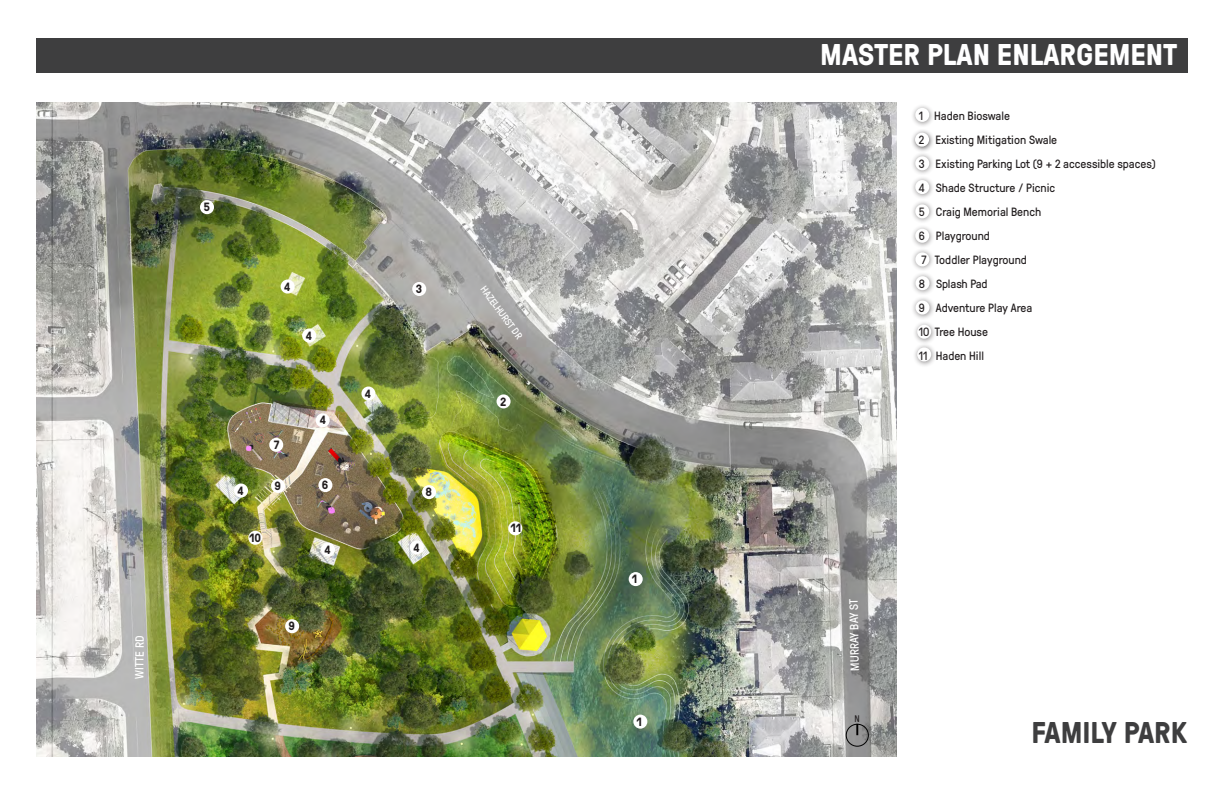
<style>
.page{position:relative;width:1224px;height:792px;background:#fff}
.page>*{position:absolute;margin:0;border:0;box-sizing:border-box;transform-origin:0 0}
.t1{font:700 30px "GT Pressura";color:#fff}
.t2{font:700 30px "GT Pressura";color:#3e3e3f}
.t3{font:12px "GT Pressura";color:#231f20}
.t4{font:700 12px "GT Pressura";color:#231f20}
.t5{font:12px "GT Pressura";color:#fff}
.t6{font:10px "GT Pressura";color:#fff}
.t7{font:9.6px "GT Pressura";color:#231f20}
</style>
<div class="page">
<img style="left:36px;top:103px;width:861px;height:653px">
<div style="left:911px;top:103px;width:24px;height:25px;background:#231f20;opacity:.75"></div>
<div style="left:915px;top:108px;width:14px;height:14px;background:#fff;border-radius:50%"></div>
<div style="left:913px;top:320px;width:24px;height:25px;background:#231f20;opacity:.75"></div>
<div style="left:917px;top:325px;width:14px;height:14px;background:#fff;border-radius:50%"></div>
<div style="left:913px;top:343px;width:24px;height:24px;background:#231f20;opacity:.75"></div>
<div style="left:917px;top:347px;width:14px;height:14px;background:#fff;border-radius:50%"></div>
<div style="left:911px;top:224px;width:24px;height:25px;background:#231f20;opacity:.75"></div>
<div style="left:915px;top:229px;width:14px;height:14px;background:#fff;border-radius:50%"></div>
<div style="left:911px;top:176px;width:24px;height:24px;background:#231f20;opacity:.75"></div>
<div style="left:915px;top:180px;width:14px;height:14px;background:#fff;border-radius:50%"></div>
<div style="left:911px;top:272px;width:25px;height:24px;background:#231f20;opacity:.75"></div>
<div style="left:916px;top:276px;width:14px;height:14px;background:#fff;border-radius:50%"></div>
<div style="left:911px;top:152px;width:24px;height:24px;background:#231f20;opacity:.75"></div>
<div style="left:915px;top:156px;width:14px;height:14px;background:#fff;border-radius:50%"></div>
<div style="left:911px;top:248px;width:24px;height:24px;background:#231f20;opacity:.75"></div>
<div style="left:915px;top:252px;width:14px;height:14px;background:#fff;border-radius:50%"></div>
<div style="left:911px;top:200px;width:24px;height:24px;background:#231f20;opacity:.75"></div>
<div style="left:915px;top:204px;width:14px;height:14px;background:#fff;border-radius:50%"></div>
<div style="left:911px;top:296px;width:25px;height:25px;background:#231f20;opacity:.75"></div>
<div style="left:916px;top:301px;width:14px;height:14px;background:#fff;border-radius:50%"></div>
<div style="left:911px;top:128px;width:24px;height:25px;background:#231f20;opacity:.75"></div>
<div style="left:915px;top:133px;width:14px;height:14px;background:#fff;border-radius:50%"></div>
<div style="left:36px;top:38px;width:1152px;height:35px;background:#3e3e3f"></div>
<div style="left:629px;top:572px;width:14px;height:14px;background:#fff;border-radius:50%"></div>
<div style="left:633px;top:715px;width:14px;height:14px;background:#fff;border-radius:50%"></div>
<div style="left:497px;top:394px;width:14px;height:14px;background:#fff;border-radius:50%"></div>
<div style="left:412px;top:282px;width:14px;height:14px;background:#fff;border-radius:50%"></div>
<div style="left:316px;top:413px;width:14px;height:14px;background:#fff;border-radius:50%"></div>
<div style="left:281px;top:280px;width:14px;height:14px;background:#fff;border-radius:50%"></div>
<div style="left:410px;top:540px;width:14px;height:14px;background:#fff;border-radius:50%"></div>
<div style="left:321px;top:543px;width:14px;height:14px;background:#fff;border-radius:50%"></div>
<div style="left:508px;top:521px;width:14px;height:14px;background:#fff;border-radius:50%"></div>
<div style="left:361px;top:387px;width:14px;height:14px;background:#fff;border-radius:50%"></div>
<div style="left:234px;top:484px;width:14px;height:14px;background:#fff;border-radius:50%"></div>
<div style="left:302px;top:328px;width:14px;height:15px;background:#fff;border-radius:50%"></div>
<div style="left:318px;top:478px;width:14px;height:14px;background:#fff;border-radius:50%"></div>
<div style="left:269px;top:438px;width:14px;height:14px;background:#fff;border-radius:50%"></div>
<div style="left:422px;top:485px;width:14px;height:14px;background:#fff;border-radius:50%"></div>
<div style="left:271px;top:479px;width:14px;height:14px;background:#fff;border-radius:50%"></div>
<div style="left:285px;top:619px;width:14px;height:14px;background:#fff;border-radius:50%"></div>
<div style="left:248px;top:531px;width:14px;height:14px;background:#fff;border-radius:50%"></div>
<div style="left:846px;top:724px;width:23px;height:23px;border:1px solid #000;border-radius:50%"></div>
<svg style="left:856px;top:724px;width:2px;height:11px"></svg>
<div style="left:200px;top:200px;width:14px;height:14px;background:#fff;border-radius:50%"></div>
<p class="t5" style="left:131px;top:679px;width:44px;rotate:-89deg">WITTE RD</p>
<p class="t4" style="left:204px;top:198px;width:8px">5</p>
<p class="t4" style="left:284px;top:278px;width:8px">4</p>
<p class="t4" style="left:306px;top:327px;width:8px">4</p>
<p class="t4" style="left:416px;top:280px;width:8px">3</p>
<p class="t4" style="left:238px;top:482px;width:8px">4</p>
<p class="t4" style="left:274px;top:436px;width:7px">7</p>
<p class="t4" style="left:274px;top:477px;width:8px">9</p>
<p class="t4" style="left:249px;top:529px;width:13px">10</p>
<p class="t4" style="left:320px;top:411px;width:8px">4</p>
<p class="t4" style="left:322px;top:476px;width:8px">6</p>
<p class="t4" style="left:365px;top:385px;width:8px">4</p>
<p class="t4" style="left:426px;top:483px;width:8px">8</p>
<p class="t4" style="left:325px;top:541px;width:8px">4</p>
<p class="t4" style="left:413px;top:539px;width:8px">4</p>
<p class="t4" style="left:288px;top:617px;width:8px">9</p>
<p class="t6" style="left:489px;top:283px;width:64px;rotate:54deg">HAZELHURST DR</p>
<p class="t4" style="left:500px;top:393px;width:8px">2</p>
<p class="t4" style="left:511px;top:519px;width:12px">11</p>
<p class="t4" style="left:632px;top:570px;width:7px">1</p>
<p class="t4" style="left:637px;top:713px;width:7px">1</p>
<p class="t1" style="left:820px;top:33px;width:358px">MASTER PLAN ENLARGEMENT</p>
<p class="t3" style="left:919px;top:107px;width:93px">1 Haden Bioswale</p>
<p class="t3" style="left:919px;top:131px;width:140px">2 Existing Mitigation Swale</p>
<p class="t3" style="left:919px;top:155px;width:239px">3 Existing Parking Lot (9 + 2 accessible spaces)</p>
<p class="t3" style="left:919px;top:179px;width:138px">4 Shade Structure / Picnic</p>
<p class="t3" style="left:919px;top:203px;width:124px">5 Craig Memorial Bench</p>
<p class="t3" style="left:919px;top:227px;width:73px">6 Playground</p>
<p class="t3" style="left:922px;top:251px;width:107px">7 Toddler Playground</p>
<p class="t3" style="left:919px;top:275px;width:70px">8 Splash Pad</p>
<p class="t3" style="left:919px;top:299px;width:115px">9 Adventure Play Area</p>
<p class="t3" style="left:919px;top:323px;width:71px">10 Tree House</p>
<p class="t3" style="left:919px;top:347px;width:67px">11 Haden Hill</p>
<p class="t5" style="left:846px;top:671px;width:73px;rotate:-91deg">MURRAY BAY ST</p>
<p class="t7" style="left:855px;top:712px;width:7px">N</p>
<p class="t2" style="left:1031px;top:710px;width:158px">FAMILY PARK</p>
</div>
